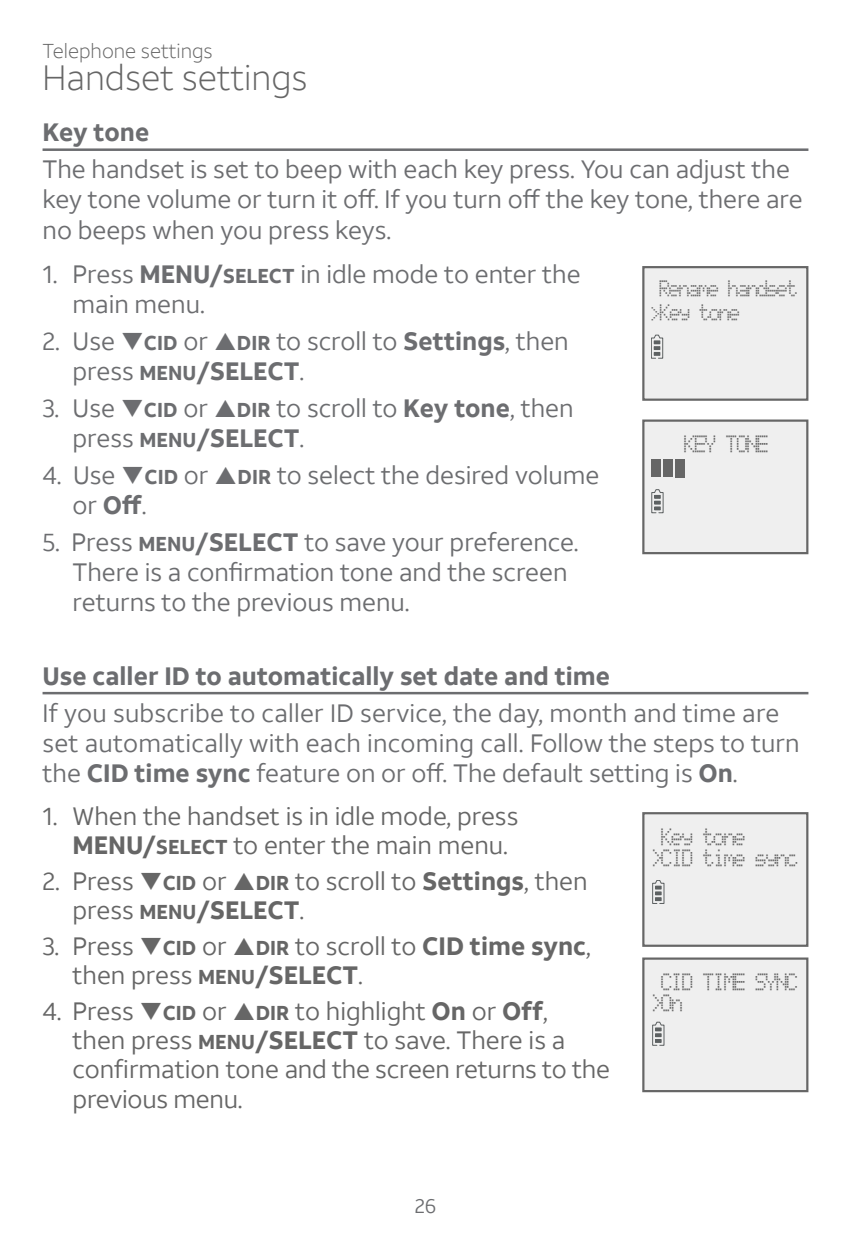
<style>
.page{position:relative;width:851px;height:1241px;background:#fff}
.page>*{position:absolute;margin:0;border:0;box-sizing:border-box;transform-origin:0 0}
._1_1_-_Heading_copy{font:300 35px "ATT Aleck Sans";color:#666}
.Numbered_Steps{font:25px/28.8px "ATT Aleck Sans";color:#666}
.Numbered_step_-_10_p{font:25px/30px "ATT Aleck Sans";color:#6c6d70}
.Main_text_-_10_pt{font:25px/30px "ATT Aleck Sans";color:#6c6d70}
.Subheading{font:700 25px "ATT Aleck Sans";color:#6c6d70}
.t1{font:300 20px "ATT Aleck Sans";color:#666}
.t2{font:20px "ATT Aleck Sans";color:#6c6d70}
.t3{font:18px "Dotmat 5 x 7";letter-spacing:-.03em;color:#666;scale:.83 1}
.t4{font:17px "Dotmat 5 x 7";letter-spacing:-.04em;color:#666;scale:.83 1}
.s1{font-weight:700}
.s2{font-weight:700;font-size:20px}
.s3{font-size:14.25px}
</style>
<div class="page">
<hr style="left:43px;top:148px;width:765px;height:3px;background:#6c6d70">
<div style="left:642px;top:266px;width:166px;height:135px;background:#efefef;border:2px solid #666"></div>
<svg style="left:651px;top:335px;width:12px;height:23px"></svg>
<div style="left:642px;top:419px;width:166px;height:135px;background:#efefef;border:2px solid #666"></div>
<svg style="left:651px;top:489px;width:12px;height:24px"></svg>
<div style="left:651px;top:459px;width:9px;height:18px;background:#666"></div>
<div style="left:663px;top:459px;width:9px;height:18px;background:#666"></div>
<div style="left:675px;top:459px;width:9px;height:18px;background:#666"></div>
<hr style="left:43px;top:691px;width:765px;height:3px;background:#6c6d70">
<div style="left:642px;top:812px;width:166px;height:134px;background:#efefef;border:2px solid #666"></div>
<svg style="left:652px;top:880px;width:12px;height:23px"></svg>
<div style="left:642px;top:957px;width:166px;height:134px;background:#efefef;border:2px solid #666"></div>
<svg style="left:652px;top:1021px;width:12px;height:24px"></svg>
<p class="t1" style="left:43px;top:38px;width:172px">Telephone settings</p>
<p class="_1_1_-_Heading_copy" style="left:43px;top:57px;width:266px">Handset settings</p>
<p class="Subheading" style="left:43px;top:117px;width:108px">Key tone</p>
<p class="Main_text_-_10_pt" style="left:43px;top:155px;width:761px">The handset is set to beep with each key press. You can adjust the key tone volume or turn it off. If you turn off the key tone, there are no beeps when you press keys.</p>
<p class="Numbered_step_-_10_p" style="left:73px;top:259px;width:509px;text-indent:-30px">1. Press <span class="s1">MENU/</span><span class="s2">SELECT</span> in idle mode to enter the main menu.</p>
<p class="Numbered_step_-_10_p" style="left:73px;top:326px;width:497px;text-indent:-30px">2. Use ❑<span class="s2">CID</span> or <span class="s2">DIR</span> to scroll to <span class="s1">Settings</span>, then press <span class="s2">MENU</span><span class="s1">/SELECT</span>.</p>
<p class="Numbered_step_-_10_p" style="left:73px;top:393px;width:502px;text-indent:-30px">3. Use ❑<span class="s2">CID</span> or <span class="s2">DIR</span> to scroll to <span class="s1">Key tone</span>, then press <span class="s2">MENU</span><span class="s1">/SELECT</span>.</p>
<p class="Numbered_step_-_10_p" style="left:73px;top:460px;width:528px;text-indent:-30px">4. Use ❑<span class="s2">CID</span> or <span class="s2">DIR</span> to select the desired volume or <span class="s1">Off</span>.</p>
<p class="Numbered_step_-_10_p" style="left:73px;top:527px;width:507px;text-indent:-30px">5. Press <span class="s2">MENU</span><span class="s1">/SELECT</span> to save your preference.<br>There is a confirmation tone and the screen returns to the previous menu.</p>
<p class="t4" style="left:659px;top:278px;width:168px">Rename handset</p>
<p class="t4" style="left:649px;top:301px;width:110px"><span class="s3">&gt;</span>Key tone</p>
<p class="t3" style="left:683px;top:433px;width:103px">KEY TONE</p>
<p class="Subheading" style="left:43px;top:660px;width:569px">Use caller ID to automatically set date and time</p>
<p class="Main_text_-_10_pt" style="left:43px;top:698px;width:758px">If you subscribe to caller ID service, the day, month and time are set automatically with each incoming call. Follow the steps to turn the <span class="s1">CID time sync</span> feature on or off. The default setting is <span class="s1">On</span>.</p>
<p class="Numbered_Steps" style="left:73px;top:801px;width:447px;text-indent:-30px">1. When the handset is in idle mode, press<br><span class="s1">MENU/</span><span class="s2">SELECT</span> to enter the main menu.</p>
<p class="Numbered_Steps" style="left:73px;top:866px;width:516px;text-indent:-30px">2. Press ❑<span class="s2">CID</span> or <span class="s2">DIR</span> to scroll to <span class="s1">Settings</span>, then press <span class="s2">MENU</span><span class="s1">/SELECT</span>.</p>
<p class="Numbered_Steps" style="left:73px;top:931px;width:519px;text-indent:-30px">3. Press ❑<span class="s2">CID</span> or <span class="s2">DIR</span> to scroll to <span class="s1">CID time sync</span>, then press <span class="s2">MENU</span><span class="s1">/SELECT</span>.</p>
<p class="Numbered_Steps" style="left:73px;top:996px;width:538px;text-indent:-30px">4. Press ❑<span class="s2">CID</span> or <span class="s2">DIR</span> to highlight <span class="s1">On</span> or <span class="s1">Off</span>,<br>then press <span class="s2">MENU</span><span class="s1">/SELECT</span> to save. There is a confirmation tone and the screen returns to the previous menu.</p>
<p class="t3" style="left:660px;top:825px;width:103px">Key tone</p>
<p class="t3" style="left:650px;top:846px;width:179px">&gt;CID time sync</p>
<p class="t3" style="left:660px;top:970px;width:166px">CID TIME SYNC</p>
<p class="t3" style="left:650px;top:992px;width:40px">&gt;On</p>
<p class="t2" style="left:414px;top:1193px;width:23px">26</p>
</div>
